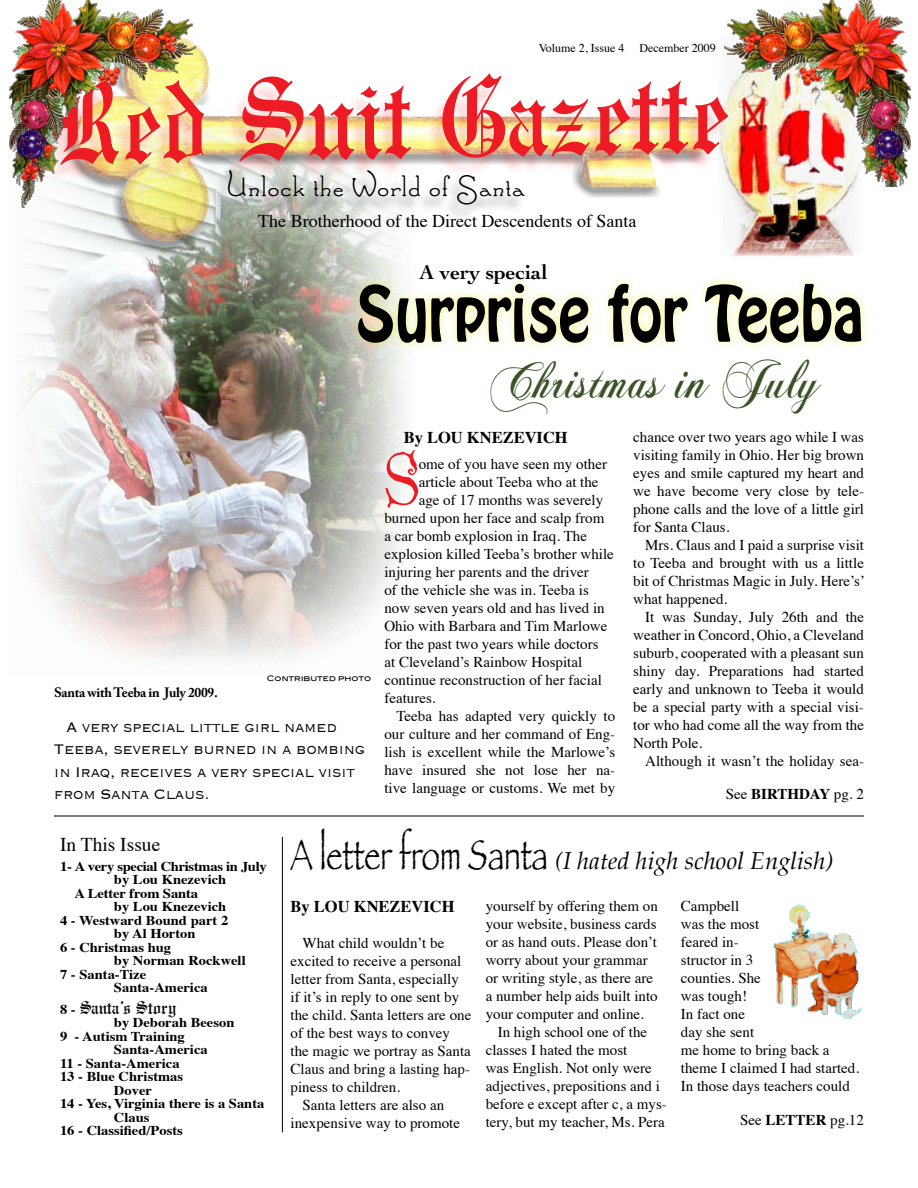
<style>
.page{position:relative;width:918px;height:1188px;background:#fff}
.page>*{position:absolute;margin:0;border:0;box-sizing:border-box;transform-origin:0 0}
.t1{font:113.85px "Engravers Old English";color:#ed1c24;scale:.91 1}
.t2{font:71.1px "St Nicholas";color:#ed1c24;scale:.91 1}
.t3{font:67.8px "Hobo Std";color:#000;scale:.88 1}
.t4{font:55.95px "Chopin Script";color:#3a5225;scale:.88 1}
.t5{font:31.5px "Santa's Sleigh Full";letter-spacing:.015em;color:#000}
.t6{font:italic 24px "Palatino";letter-spacing:.005em;color:#000}
.t7{font:700 21px "Cochin";color:#000}
.t8{font:19.5px "Times";color:#000}
.t9{font:300 18px/22.5px "Copperplate";letter-spacing:-.02em;color:#000;scale:.95 1}
.t10{font:18px "Times";color:#000}
.t11{font:18px "Engravers Old English";color:#000}
.t12{font:700 16.5px "Times";color:#000}
.t13{font:15px/18px "Times";color:#000;text-align:justify}
.t14{font:700 15px "Times";color:#000}
.t15{font:700 13.5px "Times";color:#000;scale:1.08 1}
.t16{font:700 13.5px "Times";letter-spacing:-.02em;color:#000;scale:1.08 1}
.t17{font:700 13.5px "Adobe Caslon Pro";letter-spacing:-.02em;color:#000}
.t18{font:700 13.5px "Times";color:#000;scale:1.09 1}
.t19{font:12px "Times";color:#000}
.t20{font:7.5px "Blair Md ITCTT Medium";color:#000}
.s1{font-weight:400}
.s2{font-family:"Times";font-weight:700;font-size:13.5px}
.s3{font-family:"Papyrus";font-style:normal;font-stretch:condensed;font-size:43.5px}
.s4{font-weight:700}
</style>
<div class="page">
<img style="left:19px;top:218px;width:389px;height:448px">
<img style="left:725px;top:186px;width:130px;height:70px">
<div style="left:63px;top:52px;width:647px;height:200px;background:#000;opacity:.75"></div>
<img style="left:74px;top:44px;width:630px;height:198px">
<div style="left:213px;top:171px;width:312px;height:50px;background:#000;opacity:.44"></div>
<hr style="left:54px;top:816px;width:810px;height:1px;background:#000">
<div style="left:41px;top:77px;width:685px;height:106px;background:#f00;opacity:.17"></div>
<hr style="left:282px;top:837px;width:1px;height:295px;background:#000">
<div style="left:348px;top:273px;width:522px;height:78px;background:#f4eb00;opacity:.42"></div>
<img style="left:9px;top:0;width:186px;height:208px">
<img style="left:724px;top:0;width:187px;height:186px">
<img style="left:773px;top:904px;width:89px;height:114px">
<p class="t19" style="left:539px;top:37px;width:179px">Volume 2, Issue 4 December 2009</p>
<h1 class="t1" style="left:52px;top:56px;width:743px;rotate:-1deg">Red Suit Gazette</h1>
<h3 class="t5" style="left:226px;top:167px;width:300px">Unlock the World of Santa</h3>
<p class="t10" style="left:258px;top:205px;width:380px">The Brotherhood of the Direct Descendents of Santa</p>
<h3 class="t7" style="left:420px;top:260px;width:129px">A very special</h3>
<h3 class="t3" style="left:356px;top:267px;width:579px">Surprise for Teeba</h3>
<p class="t17" style="left:54px;top:685px;width:165px">Santa with Teeba in July 2009.</p>
<p class="t20" style="left:267px;top:672px;width:106px">CONTRIBUTED PHOTO</p>
<p class="t9" style="left:54px;top:714px;width:329px;text-indent:12px">A very special little girl named<br>Teeba, severely burned in a bombing in Iraq, receives a very special visit from Santa Claus.</p>
<h3 class="t4" style="left:491px;top:345px;width:376px">Christmas in July</h3>
<p class="t12" style="left:404px;top:422px;width:166px">By LOU KNEZEVICH</p>
<h2 class="t2" style="left:384px;top:448px;width:41px">S</h2>
<p class="t13" style="left:419px;top:454px;width:190px">ome of you have seen my other</p>
<p class="t13" style="left:419px;top:472px;width:181px">article about Teeba who at the</p>
<p class="t13" style="left:419px;top:490px;width:186px">age of 17 months was severely</p>
<p class="t13" style="left:384px;top:508px;width:221px">burned upon her face and scalp from</p>
<p class="t13" style="left:384px;top:526px;width:204px">a car bomb explosion in Iraq. The</p>
<p class="t13" style="left:384px;top:544px;width:231px">explosion killed Teeba’s brother while</p>
<p class="t13" style="left:384px;top:562px;width:206px">injuring her parents and the driver</p>
<p class="t13" style="left:384px;top:580px;width:206px">of the vehicle she was in. Teeba is</p>
<p class="t13" style="left:384px;top:598px;width:222px">now seven years old and has lived in</p>
<p class="t13" style="left:384px;top:616px;width:224px">Ohio with Barbara and Tim Marlowe</p>
<p class="t13" style="left:384px;top:634px;width:216px">for the past two years while doctors</p>
<p class="t13" style="left:384px;top:652px;width:199px">at Cleveland’s Rainbow Hospital</p>
<p class="t13" style="left:384px;top:670px;width:219px">continue reconstruction of her facial</p>
<p class="t13" style="left:384px;top:688px;width:53px">features.</p>
<p class="t13" style="left:396px;top:706px;width:220px">Teeba has adapted very quickly to</p>
<p class="t13" style="left:384px;top:724px;width:232px">our culture and her command of Eng-</p>
<p class="t13" style="left:384px;top:742px;width:232px">lish is excellent while the Marlowe’s</p>
<p class="t13" style="left:384px;top:760px;width:232px">have insured she not lose her na-</p>
<p class="t13" style="left:384px;top:778px;width:232px">tive language or customs. We met by</p>
<p class="t13" style="left:633px;top:427px;width:232px">chance over two years ago while I was visiting family in Ohio. Her big brown eyes and smile captured my heart and we have become very close by tele&shy;phone calls and the love of a little girl for Santa Claus.</p>
<p class="t13" style="left:633px;top:535px;width:233px;text-indent:12px">Mrs. Claus and I paid a surprise visit to Teeba and brought with us a little bit of Christmas Magic in July. Here’s’ what happened.</p>
<p class="t13" style="left:633px;top:607px;width:232px;text-indent:12px">It was Sunday, July 26th and the weather in Concord, Ohio, a Cleveland suburb, cooperated with a pleasant sun shiny day. Preparations had started early and unknown to Teeba it would be a special party with a special visi&shy;tor who had come all the way from the North Pole.</p>
<p class="t13" style="left:645px;top:751px;width:220px">Although it wasn’t the holiday sea-</p>
<p class="t14" style="left:726px;top:780px;width:140px"><span class="s1">See</span> BIRTHDAY <span class="s1">pg. 2</span></p>
<h3 class="t8" style="left:60px;top:826px;width:102px">In This Issue</h3>
<p class="t16" style="left:60px;top:853px;width:193px">1- A very special Christmas in July</p>
<p class="t15" style="left:114px;top:867px;width:106px">by Lou Knezevich</p>
<p class="t18" style="left:75px;top:880px;width:115px">A Letter from Santa</p>
<p class="t15" style="left:114px;top:894px;width:106px">by Lou Knezevich</p>
<p class="t15" style="left:60px;top:907px;width:157px">4 - Westward Bound part 2</p>
<p class="t15" style="left:114px;top:921px;width:77px">by Al Horton</p>
<p class="t15" style="left:60px;top:934px;width:104px">6 - Christmas hug</p>
<p class="t15" style="left:114px;top:948px;width:123px">by Norman Rockwell</p>
<p class="t15" style="left:60px;top:961px;width:81px">7 - Santa-Tize</p>
<p class="t15" style="left:114px;top:975px;width:88px">Santa-America</p>
<p class="t11" style="left:60px;top:997px;width:118px"><span class="s2">8 -</span> Santa’s Story</p>
<p class="t15" style="left:114px;top:1010px;width:113px">by Deborah Beeson</p>
<p class="t15" style="left:60px;top:1023px;width:117px">9 - Autism Training</p>
<p class="t15" style="left:114px;top:1037px;width:88px">Santa-America</p>
<p class="t15" style="left:60px;top:1050px;width:112px">11 - Santa-America</p>
<p class="t15" style="left:60px;top:1064px;width:116px">13 - Blue Christmas</p>
<p class="t15" style="left:114px;top:1077px;width:37px">Dover</p>
<p class="t15" style="left:60px;top:1091px;width:191px">14 - Yes, Virginia there is a Santa</p>
<p class="t15" style="left:114px;top:1104px;width:34px">Claus</p>
<p class="t15" style="left:60px;top:1118px;width:115px">16 - Classified/Posts</p>
<h3 class="t6" style="left:291px;top:841px;width:544px"><span class="s3">A letter from Santa</span> (I hated high school English)</h3>
<p class="t12" style="left:291px;top:891px;width:166px">By LOU KNEZEVICH</p>
<p class="t13" style="left:303px;top:933px;width:143px">What child wouldn’t be</p>
<p class="t13" style="left:291px;top:951px;width:172px">excited to receive a personal</p>
<p class="t13" style="left:291px;top:969px;width:170px">letter from Santa, especially</p>
<p class="t13" style="left:291px;top:987px;width:170px">if it’s in reply to one sent by</p>
<p class="t13" style="left:291px;top:1005px;width:182px">the child. Santa letters are one</p>
<p class="t13" style="left:291px;top:1023px;width:161px">of the best ways to convey</p>
<p class="t13" style="left:291px;top:1041px;width:182px">the magic we portray as Santa</p>
<p class="t13" style="left:291px;top:1059px;width:181px">Claus and bring a lasting hap-</p>
<p class="t13" style="left:291px;top:1077px;width:111px">piness to children.</p>
<p class="t13" style="left:303px;top:1095px;width:143px">Santa letters are also an</p>
<p class="t13" style="left:291px;top:1113px;width:171px">inexpensive way to promote</p>
<p class="t13" style="left:486px;top:896px;width:174px">yourself by offering them on</p>
<p class="t13" style="left:486px;top:914px;width:172px">your website, business cards</p>
<p class="t13" style="left:486px;top:932px;width:173px">or as hand outs. Please don’t</p>
<p class="t13" style="left:486px;top:950px;width:164px">worry about your grammar</p>
<p class="t13" style="left:486px;top:968px;width:169px">or writing style, as there are</p>
<p class="t13" style="left:486px;top:986px;width:174px">a number help aids built into</p>
<p class="t13" style="left:486px;top:1004px;width:160px">your computer and online.</p>
<p class="t13" style="left:498px;top:1022px;width:151px">In high school one of the</p>
<p class="t13" style="left:486px;top:1040px;width:143px">classes I hated the most</p>
<p class="t13" style="left:486px;top:1058px;width:168px">was English. Not only were</p>
<p class="t13" style="left:486px;top:1076px;width:176px">adjectives, prepositions and i</p>
<p class="t13" style="left:486px;top:1094px;width:183px">before e except after c, a mys-</p>
<p class="t13" style="left:486px;top:1112px;width:181px">tery, but my teacher, Ms. Pera</p>
<p class="t13" style="left:681px;top:896px;width:180px;text-align:left">Campbell<br>was the most<br>feared in-<br>structor in 3<br>counties. She<br>was tough!<br>In fact one<br>day she sent<br>me home to bring back a theme I claimed I had started.<br>In those days teachers could</p>
<p class="t13" style="left:740px;top:1109px;width:125px">See <span class="s4">LETTER</span> pg.12</p>
</div>
